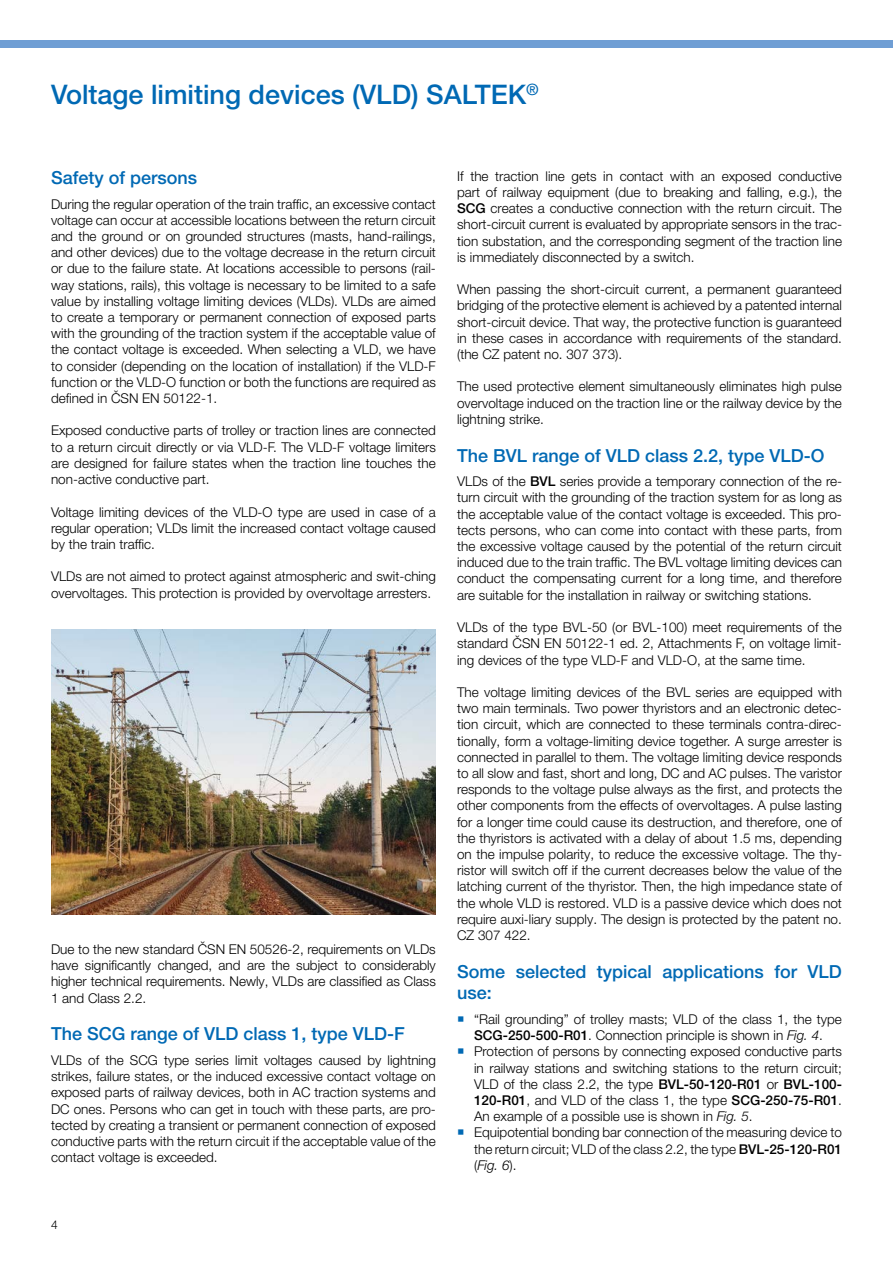
<style>
.page{position:relative;width:893px;height:1263px;background:#fff}
.page>*{position:absolute;margin:0;border:0;box-sizing:border-box;transform-origin:0 0}
.t1{font:500 27px "Helvetica Neue LT Pro";color:#0069b4}
.t2{font:500 18px/21.6px "Helvetica Neue LT Pro";color:#0069b4}
.t3{font:300 13.5px/16.2px "Helvetica Neue LT Pro";color:#000;text-align:justify}
.t4{font:300 12px "Helvetica Neue LT Pro";color:#000}
.s1{font-weight:500}
.s2{color:#0069b4}
.s3{font-style:italic}
</style>
<div class="page">
<div style="left:0;top:40px;width:893px;height:7px;background:#6f9ed4"></div>
<img style="left:51px;top:630px;width:385px;height:285px">
<h1 class="t1" style="left:51px;top:78px;width:489px">Voltage limiting devices (VLD) SALTEK<sup>®</sup></h1>
<h2 class="t2" style="left:51px;top:167px;width:148px">Safety of persons</h2>
<p class="t3" style="left:51px;top:195px;width:386px">During the regular operation of the train traffic, an excessive contact voltage can occur at accessible locations between the return circuit and the ground or on grounded structures (masts, hand-railings, and other devices) due to the voltage decrease in the return circuit or due to the failure state. At locations accessible to persons (rail&shy;way stations, rails), this voltage is necessary to be limited to a safe value by installing voltage limiting devices (VLDs). VLDs are aimed to create a temporary or permanent connection of exposed parts with the grounding of the traction system if the acceptable value of the contact voltage is exceeded. When selecting a VLD, we have to consider (depending on the location of installation) if the VLD-F function or the VLD-O function or both the functions are required as defined in ČSN EN 50122-1.</p>
<p class="t3" style="left:51px;top:422px;width:386px">Exposed conductive parts of trolley or traction lines are connected to a return circuit directly or via VLD-F. The VLD-F voltage limiters are designed for failure states when the traction line touches the non-active conductive part.</p>
<p class="t3" style="left:51px;top:503px;width:386px">Voltage limiting devices of the VLD-O type are used in case of a regular operation; VLDs limit the increased contact voltage caused by the train traffic.</p>
<p class="t3" style="left:51px;top:568px;width:386px">VLDs are not aimed to protect against atmospheric and swit-ching overvoltages. This protection is provided by overvoltage arresters.</p>
<p class="t3" style="left:51px;top:941px;width:386px">Due to the new standard ČSN EN 50526-2, requirements on VLDs have significantly changed, and are the subject to considerably higher technical requirements. Newly, VLDs are classified as Class 1 and Class 2.2.</p>
<h2 class="t2" style="left:51px;top:1023px;width:355px">The SCG range of VLD class 1, type VLD-F</h2>
<p class="t3" style="left:51px;top:1052px;width:386px">VLDs of the SCG type series limit voltages caused by lightning strikes, failure states, or the induced excessive contact voltage on exposed parts of railway devices, both in AC traction systems and DC ones. Persons who can get in touch with these parts, are pro&shy;tected by creating a transient or permanent connection of exposed conductive parts with the return circuit if the acceptable value of the contact voltage is exceeded.</p>
<p class="t4" style="left:51px;top:1217px;width:8px">4</p>
<p class="t3" style="left:457px;top:168px;width:386px">If the traction line gets in contact with an exposed conductive part of railway equipment (due to breaking and falling, e.g.), the <span class="s1">SCG</span> creates a conductive connection with the return circuit. The short-circuit current is evaluated by appropriate sensors in the trac&shy;tion substation, and the corresponding segment of the traction line is immediately disconnected by a switch.</p>
<p class="t3" style="left:457px;top:281px;width:386px">When passing the short-circuit current, a permanent guaranteed bridging of the protective element is achieved by a patented internal short-circuit device. That way, the protective function is guaranteed in these cases in accordance with requirements of the standard. (the CZ patent no. 307 373).</p>
<p class="t3" style="left:457px;top:378px;width:386px">The used protective element simultaneously eliminates high pulse overvoltage induced on the traction line or the railway device by the lightning strike.</p>
<h2 class="t2" style="left:457px;top:444px;width:369px">The BVL range of VLD class 2.2, type VLD-O</h2>
<p class="t3" style="left:457px;top:473px;width:386px">VLDs of the <span class="s1">BVL</span> series provide a temporary connection of the re&shy;turn circuit with the grounding of the traction system for as long as the acceptable value of the contact voltage is exceeded. This pro&shy;tects persons, who can come into contact with these parts, from the excessive voltage caused by the potential of the return circuit induced due to the train traffic. The BVL voltage limiting devices can conduct the compensating current for a long time, and therefore are suitable for the installation in railway or switching stations.</p>
<p class="t3" style="left:457px;top:619px;width:386px">VLDs of the type BVL-50 (or BVL-100) meet requirements of the standard ČSN EN 50122-1 ed. 2, Attachments F, on voltage limit&shy;ing devices of the type VLD-F and VLD-O, at the same time.</p>
<p class="t3" style="left:457px;top:684px;width:386px">The voltage limiting devices of the BVL series are equipped with two main terminals. Two power thyristors and an electronic detec&shy;tion circuit, which are connected to these terminals contra-direc&shy;tionally, form a voltage-limiting device together. A surge arrester is connected in parallel to them. The voltage limiting device responds to all slow and fast, short and long, DC and AC pulses. The varistor responds to the voltage pulse always as the first, and protects the other components from the effects of overvoltages. A pulse lasting for a longer time could cause its destruction, and therefore, one of the thyristors is activated with a delay of about 1.5 ms, depending on the impulse polarity, to reduce the excessive voltage. The thy&shy;ristor will switch off if the current decreases below the value of the latching current of the thyristor. Then, the high impedance state of the whole VLD is restored. VLD is a passive device which does not require auxi-liary supply. The design is protected by the patent no.<br>CZ 307 422.</p>
<h2 class="t2" style="left:457px;top:960px;width:386px">Some selected typical applications for VLD use:</h2>
<p class="t3" style="left:457px;top:1011px;width:386px;text-align:center"><span class="s2">○</span> “Rail grounding” of trolley masts; VLD of the class 1, the type<br><span class="s1">SCG-250-500-R01</span>. Connection principle is shown in <span class="s3">Fig. 4</span>.</p>
<p class="t3" style="left:474px;top:1043px;width:369px;text-indent:-17px"><span class="s2">○</span> Protection of persons by connecting exposed conductive parts in railway stations and switching stations to the return circuit; VLD of the class 2.2, the type <span class="s1">BVL-50-120-R01</span> or <span class="s1">BVL-100- 120-R01</span>, and VLD of the class 1, the type <span class="s1">SCG-250-75-R01</span>.<br>An example of a possible use is shown in <span class="s3">Fig. 5</span>.</p>
<p class="t3" style="left:474px;top:1124px;width:369px;text-indent:-17px"><span class="s2">○</span> Equipotential bonding bar connection of the measuring device to the return circuit; VLD of the class 2.2, the type <span class="s1">BVL-25-120-R01 </span>(<span class="s3">Fig. 6</span>).</p>
</div>
